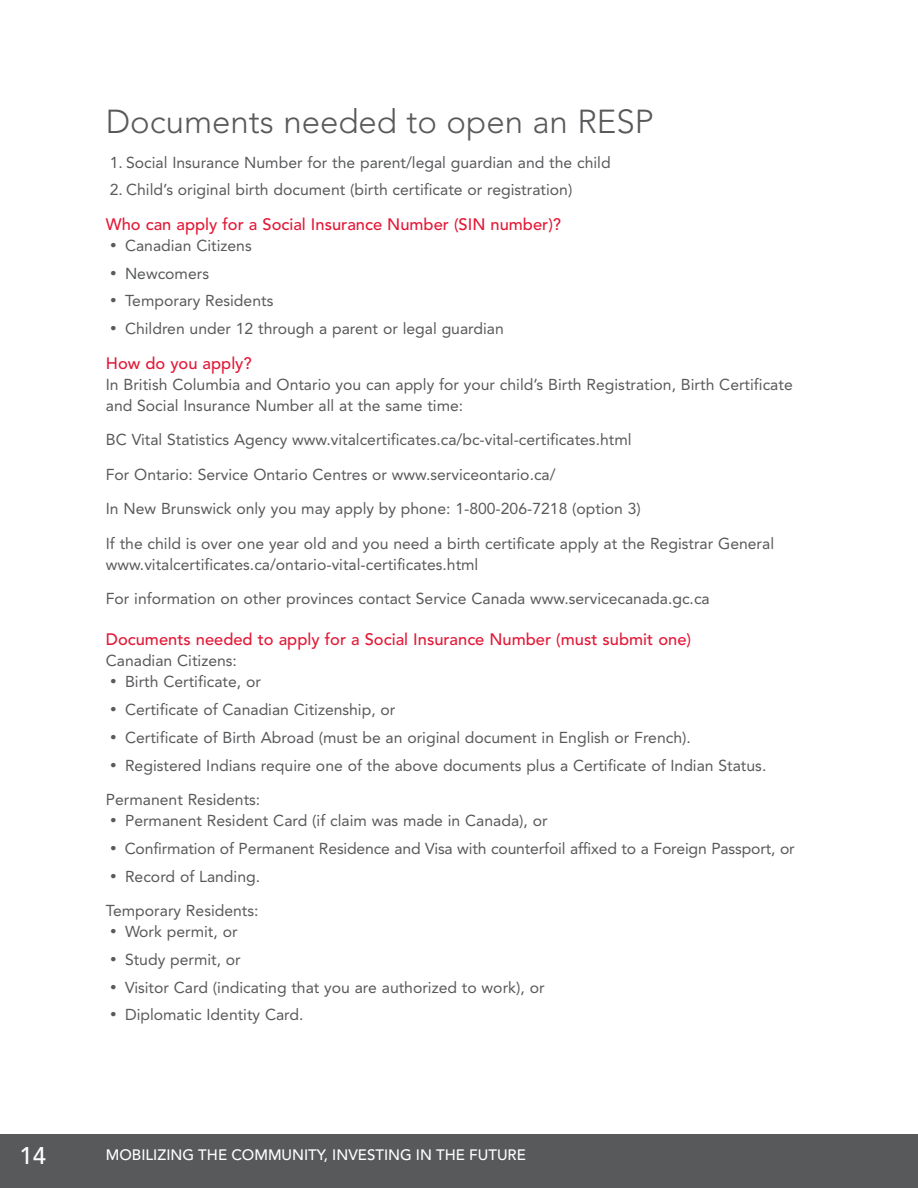
<style>
.page{position:relative;width:918px;height:1188px;background:#fff}
.page>*{position:absolute;margin:0;border:0;box-sizing:border-box;transform-origin:0 0}
.t1{font:300 33px "Avenir";color:#58595b}
.t2{font:500 24px "Avenir";color:#fff}
.t3{font:500 16.5px "Avenir";color:#e31837}
.t4{font:15.75px/34.5px "Avenir";color:#58595b}
.t5{font:500 15px "Avenir";color:#fff}
</style>
<div class="page">
<div style="left:0;top:1134px;width:918px;height:54px;background:#58595b"></div>
<h1 class="t1" style="left:106px;top:102px;width:549px">Documents needed to open an RESP</h1>
<p class="t4" style="left:110px;top:145px;width:502px">1. Social I nsurance N umber for the parent/legal guardian and the child</p>
<p class="t4" style="left:110px;top:173px;width:464px">2. Child’s original birth document (birth certificate or registration)</p>
<p class="t3" style="left:106px;top:215px;width:363px">Who can apply for a Social I nsurance N umber (SIN</p>
<p class="t3" style="left:491px;top:215px;width:72px">number)?</p>
<p class="t4" style="left:110px;top:228px;width:143px">• Canadian Citizens</p>
<p class="t4" style="left:110px;top:256px;width:101px">• Newcomers</p>
<p class="t4" style="left:110px;top:284px;width:165px">• Temporary Residents</p>
<p class="t4" style="left:110px;top:311px;width:395px">• Children under 12 through a parent or legal guardian</p>
<p class="t3" style="left:106px;top:353px;width:147px">How do you apply?</p>
<p class="t4" style="left:106px;top:374px;width:688px;line-height:21px">I n British Columbia and Ontario you can apply for your child’s Birth Registration, Birth Certificate and Social I nsurance N umber all at the same time:</p>
<p class="t4" style="left:106px;top:422px;width:670px">BC Vital Statistics Agency www.vitalcertificates.ca/bc-vital-certificates.html<br>For Ontario: Service Ontario Centres or www.serviceontario.ca/<br>I n N ew Brunswick only you may apply by phone: 1-800-206-7218 (option 3)<br>If the child is over one year old and you need a birth certificate apply at the Registrar General</p>
<p class="t4" style="left:106px;top:547px;width:605px">www.vitalcertificates.ca/ontario-vital-certificates.html<br>For information on other provinces contact Service Canada www.servicecanada.gc.ca</p>
<p class="t3" style="left:106px;top:630px;width:587px">Documents needed to apply for a Social I nsurance N umber (must submit one)</p>
<p class="t4" style="left:106px;top:644px;width:133px">Canadian Citizens:</p>
<p class="t4" style="left:110px;top:665px;width:153px">• Birth Certificate, or</p>
<p class="t4" style="left:110px;top:692px;width:287px">• Certificate of Canadian Citizenship, or</p>
<p class="t4" style="left:110px;top:720px;width:583px">• Certificate of Birth Abroad (must be an original document in English or French).</p>
<p class="t4" style="left:106px;top:748px;width:662px">• Registered I ndians require one of the above documents plus a Certificate of I ndian Status.<br>Permanent Residents:</p>
<p class="t4" style="left:110px;top:803px;width:439px">• Permanent Resident Card (if claim was made in Canada), or</p>
<p class="t4" style="left:110px;top:831px;width:686px">• Confirmation of Permanent Residence and Visa with counterfoil affixed to a Foreign Passport, or</p>
<p class="t4" style="left:106px;top:859px;width:156px">• Record of Landing.<br>Temporary Residents:</p>
<p class="t4" style="left:110px;top:914px;width:129px">• Work permit, or</p>
<p class="t4" style="left:110px;top:942px;width:132px">• Study permit, or</p>
<p class="t4" style="left:110px;top:970px;width:436px">• Visitor Card (indicating that you are authorized to work), or</p>
<p class="t4" style="left:110px;top:998px;width:195px">• Diplomatic Identity Card.</p>
<h2 class="t2" style="left:20px;top:1142px;width:28px">14</h2>
<p class="t5" style="left:106px;top:1146px;width:422px">Mobilizing the Comm unity, I nvesting in the Future</p>
</div>
